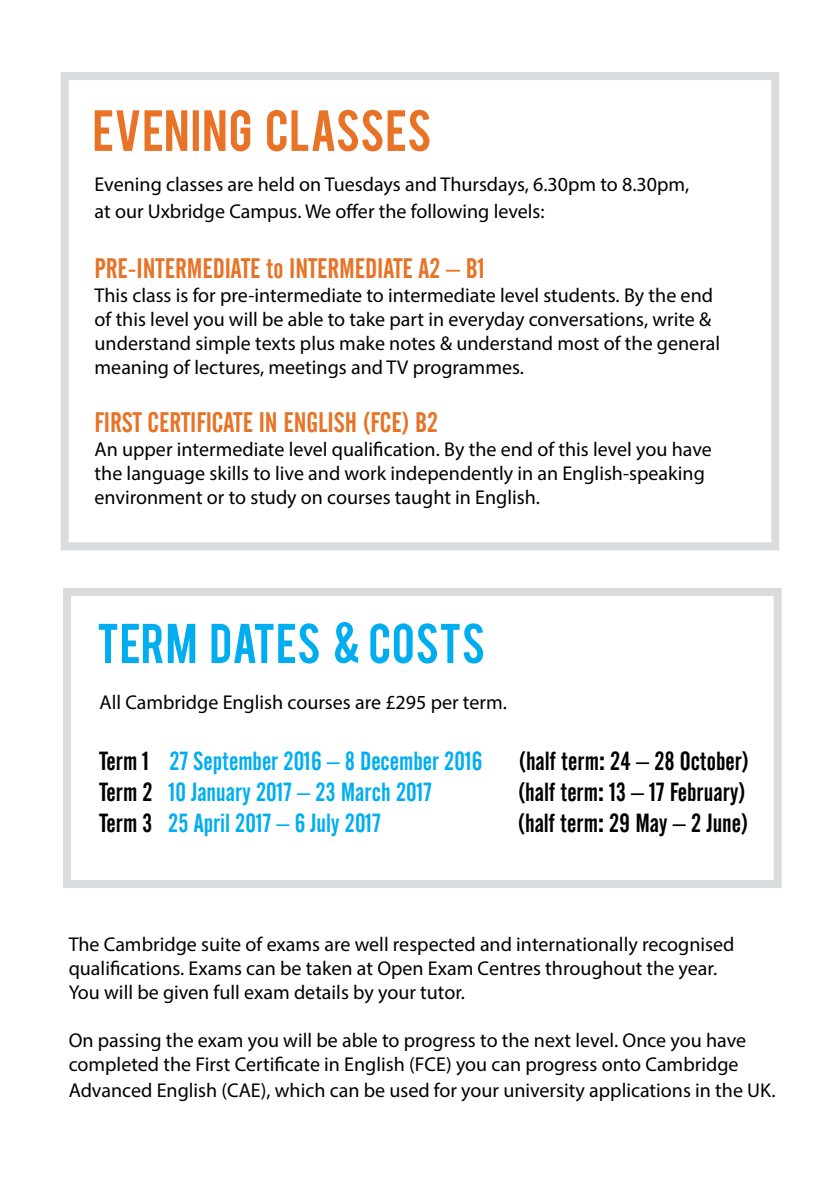
<style>
.page{position:relative;width:840px;height:1191px;background:#fff}
.page>*{position:absolute;margin:0;border:0;box-sizing:border-box;transform-origin:0 0}
.t1{font:28px "Alternate Gothic No 2 BT";color:#e87225}
.t2{font:26px "Alternate Gothic No 2 BT";color:#00aeef}
.t3{font:26px "Alternate Gothic No 2 BT";color:#000}
.t4{font:20px/24px "Myriad Pro";color:#000}
.s1{color:#000}
.s2{font-family:"Bebas"}
</style>
<div class="page">
<div style="left:61px;top:72px;width:717px;height:478px;border:8px solid #dadbdc"></div>
<svg style="left:95px;top:110px;width:334px;height:41px"></svg>
<div style="left:63px;top:588px;width:718px;height:300px;border:8px solid #dadbdc"></div>
<svg style="left:99px;top:622px;width:384px;height:41px"></svg>
<p class="t4" style="left:94px;top:171px;width:596px;line-height:26.4px">Evening classes are held on Tuesdays and Thursdays, 6.30pm to 8.30pm, at our Uxbridge Campus. We offer the following levels:</p>
<h1 class="t1" style="left:94px;top:252px;width:391px">PRE-INTERMEDIATE to INTERMEDIATE A2 – B1</h1>
<p class="t4" style="left:94px;top:283px;width:626px">This class is for pre-intermediate to intermediate level students. By the end of this level you will be able to take part in everyday conversations, write &amp; understand simple texts plus make notes &amp; understand most of the general meaning of lectures, meetings and TV programmes.</p>
<h1 class="t1" style="left:94px;top:406px;width:345px">FIRST CERTIFICATE IN ENGLISH (FCE) B2</h1>
<p class="t4" style="left:94px;top:436px;width:618px">An upper intermediate level qualification. By the end of this level you have the language skills to live and work independently in an English-speaking environment or to study on courses taught in English.</p>
<p class="t4" style="left:99px;top:689px;width:408px">All Cambridge English courses are £295 per term.</p>
<h2 class="t2" style="left:99px;top:746px;width:384px"><span class="s1">Term 1</span> 27 September 2016 – 8 December 2016</h2>
<h2 class="t3" style="left:518px;top:746px;width:231px">(half term<span class="s2">:</span> 24 – 28 October)</h2>
<h2 class="t2" style="left:99px;top:777px;width:333px"><span class="s1">Term 2</span> 10 January 2017 – 23 March 2017</h2>
<h2 class="t3" style="left:517px;top:777px;width:229px">(half term<span class="s2">:</span> 13 – 17 February)</h2>
<h2 class="t2" style="left:99px;top:808px;width:282px"><span class="s1">Term 3</span> 25 April 2017 – 6 July 2017</h2>
<h2 class="t3" style="left:517px;top:808px;width:232px">(half term<span class="s2">:</span> 29 May – 2 June)</h2>
<p class="t4" style="left:69px;top:931px;width:666px">The Cambridge suite of exams are well respected and internationally recognised qualifications. Exams can be taken at Open Exam Centres throughout the year.<br>You will be given full exam details by your tutor.</p>
<p class="t4" style="left:69px;top:1027px;width:678px">On passing the exam you will be able to progress to the next level. Once you have completed the First Certificate in English (FCE) you can progress onto Cambridge</p>
<p class="t4" style="left:69px;top:1078px;width:708px">Advanced English (CAE), which can be used for your university applications in the UK.</p>
</div>
